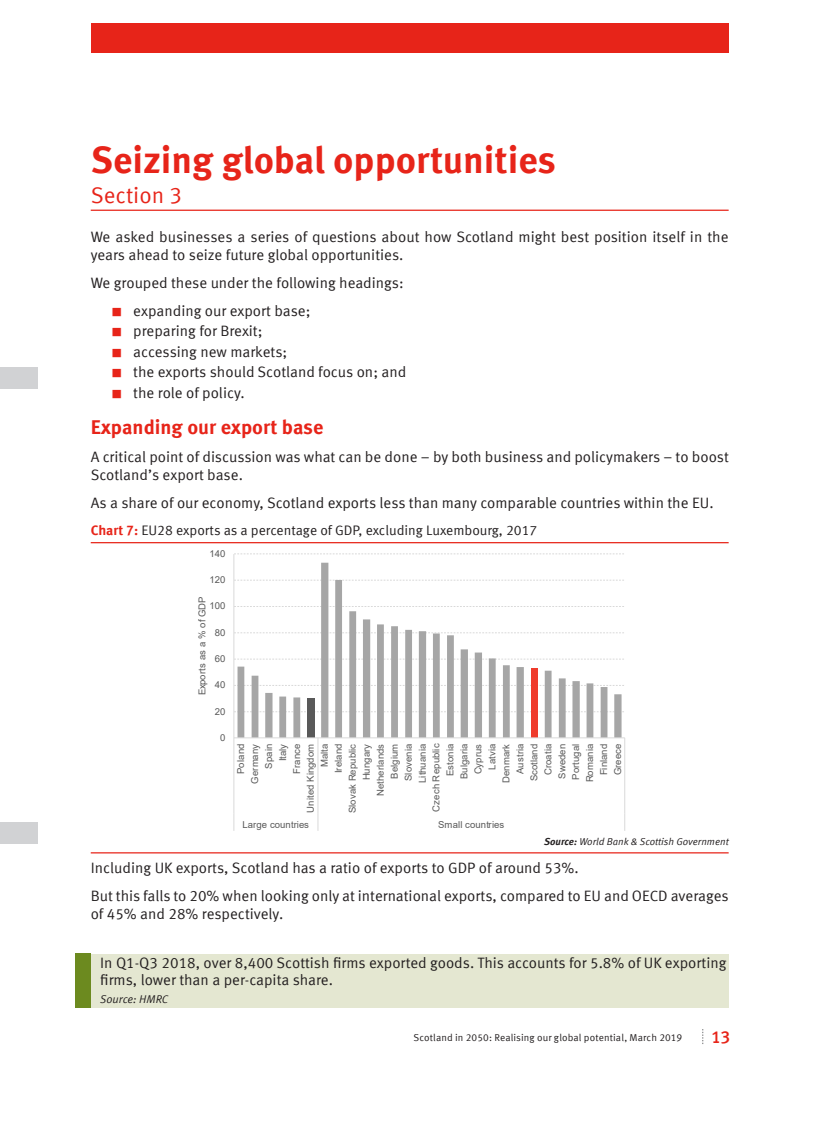
<style>
.page{position:relative;width:820px;height:1128px;background:#fff}
.page>*{position:absolute;margin:0;border:0;box-sizing:border-box;transform-origin:0 0}
.Header_1_-_Chapter_t{font:700 37.5px "Meta Offc";color:#e72419}
.Chapter_subtitle{font:22.5px "Meta Offc Norm";color:#e72419}
.Header_2_-_Subheader{font:700 20px "Meta Offc";color:#e72419}
.t1{font:500 17.5px "Meta Offc";color:#e72419}
.Shaded_green{font:15px/18px "Meta Offc Norm";color:#231f20}
.t2{font:13.75px "Meta Offc Norm";color:#231f20}
.Shaded_green-2{font:11.25px "Meta Offc Norm Ita";color:#231f20}
.t3{font:10px "Meta Offc Norm";letter-spacing:.01em;color:#231f20}
.t4{font:10px "Meta Offc Norm Ita";color:#231f20}
.t5{font:9.5px/14px "Arial";letter-spacing:.015em;color:#595959;text-align:right}
.s1{font-size:11.25px;color:#e72419}
.s2{font-family:"Meta Offc";font-weight:700;color:#e72419}
.s3{font-family:"Meta Offc";font-weight:700;font-style:italic}
</style>
<div class="page">
<div style="left:91px;top:23px;width:637px;height:29px;background:#e72419"></div>
<svg style="left:702px;top:1029px;width:1px;height:14px"></svg>
<div style="left:0;top:367px;width:38px;height:22px;background:#d1d2d4"></div>
<div style="left:0;top:822px;width:38px;height:22px;background:#d1d2d4"></div>
<hr style="left:91px;top:209px;width:637px;height:2px;background:#e72419">
<hr style="left:91px;top:542px;width:637px;height:1px;background:#e72419">
<hr style="left:91px;top:852px;width:637px;height:1px;background:#e72419">
<svg style="left:234px;top:553px;width:390px;height:1px"></svg>
<svg style="left:237px;top:562px;width:384px;height:175px"></svg>
<hr style="left:233px;top:554px;width:1px;height:183px;background:#d9d9d9">
<hr style="left:234px;top:737px;width:390px;height:1px;background:#d9d9d9">
<hr style="left:233px;top:737px;width:1px;height:76px;background:#d9d9d9">
<hr style="left:317px;top:737px;width:1px;height:76px;background:#d9d9d9">
<hr style="left:624px;top:737px;width:1px;height:76px;background:#d9d9d9">
<svg style="left:233px;top:813px;width:1px;height:17px"></svg>
<svg style="left:317px;top:813px;width:1px;height:17px"></svg>
<svg style="left:624px;top:813px;width:1px;height:17px"></svg>
<div style="left:90px;top:953px;width:638px;height:54px;background:#e4e7d1"></div>
<div style="left:75px;top:953px;width:15px;height:54px;background:#6c8a1f"></div>
<p class="Header_1_-_Chapter_t" style="left:91px;top:137px;width:466px">Seizing global opportunities</p>
<p class="Chapter_subtitle" style="left:91px;top:182px;width:93px">Section 3</p>
<p class="Shaded_green" style="left:91px;top:228px;width:639px">We asked businesses a series of questions about how Scotland might best position itself in the years ahead to seize future global opportunities.</p>
<p class="Shaded_green" style="left:91px;top:274px;width:314px">We grouped these under the following headings:</p>
<p class="Shaded_green" style="left:112px;top:302px;width:200px"><span class="s1">■</span> expanding our export base;</p>
<p class="Shaded_green" style="left:112px;top:322px;width:152px"><span class="s1">■</span> preparing for Brexit;</p>
<p class="Shaded_green" style="left:112px;top:343px;width:177px"><span class="s1">■</span> accessing new markets;</p>
<p class="Shaded_green" style="left:112px;top:363px;width:296px"><span class="s1">■</span> the exports should Scotland focus on; and</p>
<p class="Shaded_green" style="left:112px;top:384px;width:134px"><span class="s1">■</span> the role of policy.</p>
<p class="Header_2_-_Subheader" style="left:91px;top:415px;width:234px">Expanding our export base</p>
<p class="Shaded_green" style="left:91px;top:448px;width:639px">A critical point of discussion was what can be done – by both business and policymakers – to boost<br>Scotland’s export base.</p>
<p class="Shaded_green" style="left:91px;top:494px;width:624px">As a share of our economy, Scotland exports less than many comparable countries within the EU.</p>
<p class="t2" style="left:91px;top:522px;width:448px"><span class="s2">Chart 7:</span> EU28 exports as a percentage of GDP, excluding Luxembourg, 2017</p>
<p class="t5" style="left:209px;top:546px;width:18px">140</p>
<p class="t5" style="left:209px;top:572px;width:18px">120</p>
<p class="t5" style="left:195px;top:695px;width:100px;rotate:-90deg">Exports as a % of GDP</p>
<p class="t5" style="left:209px;top:599px;width:18px">100</p>
<p class="t5" style="left:215px;top:625px;width:12px">80</p>
<p class="t5" style="left:215px;top:651px;width:12px">60</p>
<p class="t5" style="left:215px;top:677px;width:12px">40</p>
<p class="t5" style="left:215px;top:704px;width:12px">20</p>
<p class="t5" style="left:220px;top:730px;width:7px">0</p>
<p class="t5" style="left:233px;top:813px;width:71px;rotate:-90deg">Poland<br>Germany<br>Spain<br>Italy<br>France<br>United Kingdom<br>Malta<br>Ireland<br>Slovak Republic<br>Hungary<br>Netherlands<br>Belgium<br>Slovenia<br>Lithuania<br>Czech Republic<br>Estonia<br>Bulgaria<br>Cyprus<br>Latvia<br>Denmark<br>Austria<br>Scotland<br>Croatia<br>Sweden<br>Portugal<br>Romania<br>Finland<br>Greece</p>
<p class="t5" style="left:242px;top:817px;width:68px">Large countries</p>
<p class="t5" style="left:438px;top:817px;width:68px">Small countries</p>
<p class="t4" style="left:544px;top:835px;width:186px"><span class="s3">Source:</span> World Bank &amp; Scottish Government</p>
<p class="Shaded_green" style="left:91px;top:859px;width:489px">Including UK exports, Scotland has a ratio of exports to GDP of around 53%.</p>
<p class="Shaded_green" style="left:91px;top:887px;width:639px">But this falls to 20% when looking only at international exports, compared to EU and OECD averages of 45% and 28% respectively.</p>
<p class="Shaded_green" style="left:100px;top:953px;width:627px;line-height:17.5px">In Q1-Q3 2018, over 8,400 Scottish firms exported goods. This accounts for 5.8% of UK exporting firms, lower than a per-capita share.</p>
<p class="Shaded_green-2" style="left:100px;top:992px;width:69px">Source: HMRC</p>
<p class="t3" style="left:413px;top:1031px;width:270px">Scotland in 2050: Realising our global potential, March 2019</p>
<p class="t1" style="left:710px;top:1026px;width:21px">13</p>
</div>
